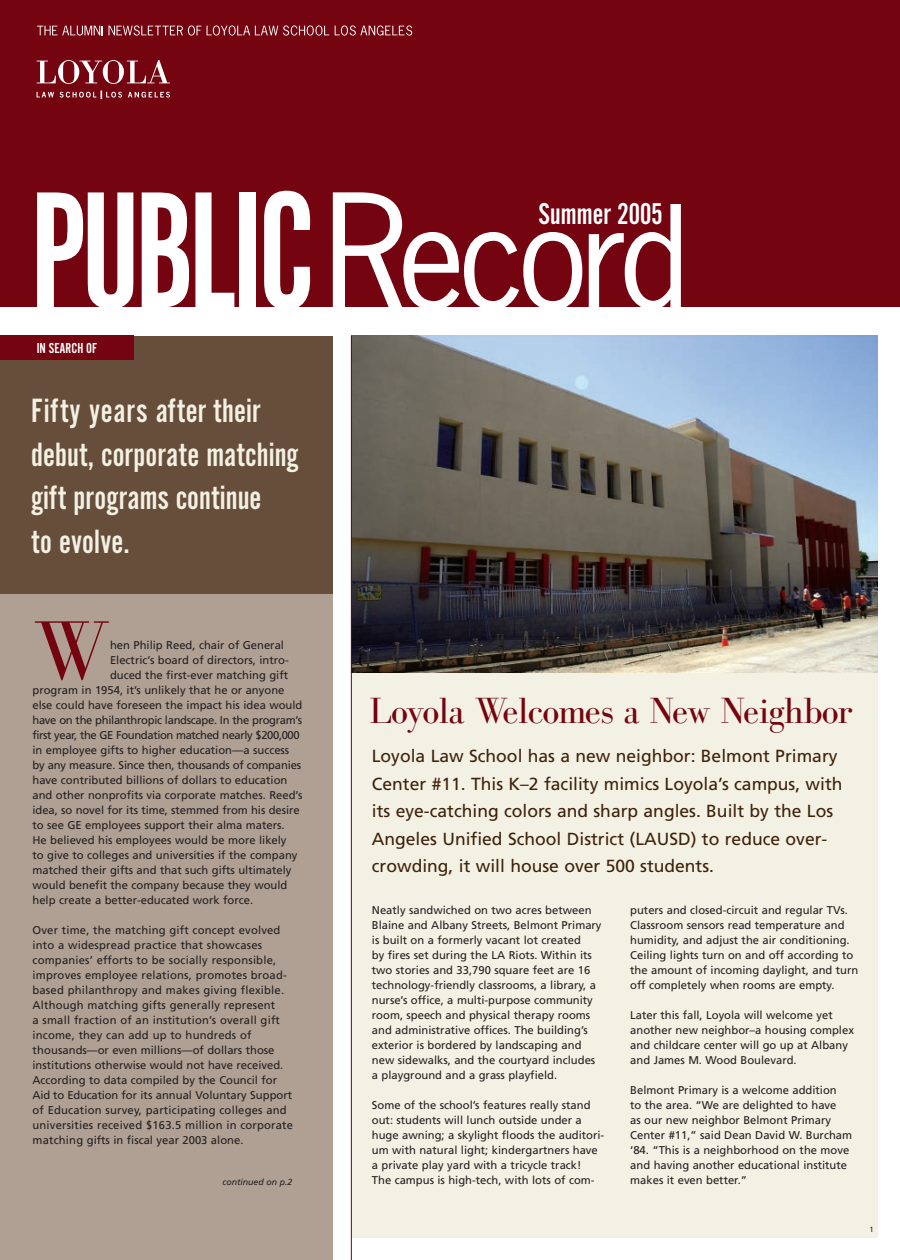
<style>
.page{position:relative;width:900px;height:1260px;background:#fff}
.page>*{position:absolute;margin:0;border:0;box-sizing:border-box;transform-origin:0 0}
.t1{font:86.38px "Bodoni FLF";color:#740410}
.t2{font:37.5px "Bodoni FLF";letter-spacing:-.02em;color:#740410}
.t3{font:35px/43.8px "Alternate Got No 2 D";letter-spacing:.005em;color:#f3f1e4}
.t4{font:31.25px "Alternate Got No 2 D";letter-spacing:.005em;color:#fff}
.t5{font:17.5px/27.5px "Frutiger";color:#3e210a}
.t6{font:15px "Alternate Got No 2 D";color:#fff}
.t7{font:11.25px/15px "Frutiger";color:#231f20}
.t8{font:11.25px "Frutiger";letter-spacing:-.03em;color:#231f20}
.t9{font:11.25px "Frutiger";letter-spacing:-.035em;color:#231f20}
.t10{font:italic 8.75px "Frutiger";color:#231f20}
.t11{font:7.5px "Frutiger";color:#231f20}
</style>
<div class="page">
<div style="left:0;top:0;width:900px;height:307px;background:#740410"></div>
<svg style="left:37px;top:25px;width:164px;height:11px"></svg>
<svg style="left:207px;top:25px;width:122px;height:11px"></svg>
<svg style="left:335px;top:25px;width:77px;height:11px"></svg>
<svg style="left:37px;top:192px;width:96px;height:115px"></svg>
<svg style="left:142px;top:192px;width:47px;height:115px"></svg>
<svg style="left:195px;top:192px;width:39px;height:115px"></svg>
<div style="left:239px;top:192px;width:16px;height:115px;background:#fff"></div>
<svg style="left:264px;top:191px;width:46px;height:116px"></svg>
<svg style="left:333px;top:192px;width:249px;height:115px"></svg>
<svg style="left:589px;top:204px;width:92px;height:103px"></svg>
<div style="left:0;top:336px;width:333px;height:924px;background:#afa093"></div>
<div style="left:351px;top:536px;width:527px;height:702px;background:#f3f1e4"></div>
<div style="left:0;top:336px;width:333px;height:258px;background:#674e3a"></div>
<img style="left:352px;top:336px;width:525px;height:337px">
<hr style="left:351px;top:336px;width:1px;height:924px;background:#740410">
<div style="left:0;top:336px;width:134px;height:24px;background:#740410"></div>
<svg style="left:37px;top:92px;width:17px;height:5px"></svg>
<svg style="left:128px;top:92px;width:42px;height:6px"></svg>
<svg style="left:37px;top:60px;width:133px;height:24px"></svg>
<svg style="left:60px;top:91px;width:62px;height:8px"></svg>
<h3 class="t6" style="left:37px;top:339px;width:62px">IN SEARCH OF</h3>
<h3 class="t3" style="left:31px;top:388px;width:269px">Fifty years after their debut, corporate matching gift programs continue<br>to evolve.</h3>
<h1 class="t1" style="left:32px;top:599px;width:79px">W</h1>
<p class="t7" style="left:110px;top:639px;width:176px">hen Philip Reed, chair of General</p>
<p class="t7" style="left:110px;top:654px;width:180px">Electric’s board of directors, intro-</p>
<p class="t7" style="left:110px;top:669px;width:180px">duced the first-ever matching gift</p>
<p class="t7" style="left:32px;top:684px;width:253px">program in 1954, it’s unlikely that he or anyone</p>
<p class="t7" style="left:32px;top:699px;width:272px">else could have foreseen the impact his idea would</p>
<p class="t8" style="left:32px;top:716px;width:271px">have on the philanthropic landscape. In the program’s</p>
<p class="t9" style="left:32px;top:731px;width:269px">first year, the GE Foundation matched nearly $200,000</p>
<p class="t7" style="left:32px;top:744px;width:258px">in employee gifts to higher education—a success</p>
<p class="t7" style="left:32px;top:759px;width:270px">by any measure. Since then, thousands of companies</p>
<p class="t7" style="left:32px;top:774px;width:256px">have contributed billions of dollars to education</p>
<p class="t7" style="left:32px;top:789px;width:271px">and other nonprofits via corporate matches. Reed’s</p>
<p class="t7" style="left:32px;top:804px;width:269px">idea, so novel for its time, stemmed from his desire</p>
<p class="t7" style="left:32px;top:819px;width:254px">to see GE employees support their alma maters.</p>
<p class="t7" style="left:32px;top:834px;width:256px">He believed his employees would be more likely</p>
<p class="t7" style="left:32px;top:849px;width:267px">to give to colleges and universities if the company</p>
<p class="t7" style="left:32px;top:864px;width:261px">matched their gifts and that such gifts ultimately</p>
<p class="t7" style="left:32px;top:879px;width:256px">would benefit the company because they would</p>
<p class="t7" style="left:32px;top:894px;width:222px">help create a better-educated work force.</p>
<p class="t7" style="left:32px;top:924px;width:262px">Over time, the matching gift concept evolved into a widespread practice that showcases companies’ efforts to be socially responsible, improves employee relations, promotes broad&shy;based philanthropy and makes giving flexible.<br>Although matching gifts generally represent<br>a small fraction of an institution’s overall gift income, they can add up to hundreds of thousands—or even millions—of dollars those institutions otherwise would not have received.<br>According to data compiled by the Council for Aid to Education for its annual Voluntary Support of Education survey, participating colleges and universities received $163.5 million in corporate matching gifts in fiscal year 2003 alone.</p>
<p class="t10" style="left:223px;top:1178px;width:71px">continued on p.2</p>
<h3 class="t4" style="left:539px;top:195px;width:126px">Summer 2005</h3>
<h2 class="t2" style="left:369px;top:688px;width:485px">Loyola Welcomes a New Neighbor</h2>
<p class="t5" style="left:372px;top:744px;width:472px">Loyola Law School has a new neighbor: Belmont Primary Center #11. This K–2 facility mimics Loyola’s campus, with its eye-catching colors and sharp angles. Built by the Los Angeles Unified School District (LAUSD) to reduce over&shy;crowding, it will house over 500 students.</p>
<p class="t7" style="left:372px;top:904px;width:231px">Neatly sandwiched on two acres between Blaine and Albany Streets, Belmont Primary is built on a formerly vacant lot created<br>by fires set during the LA Riots. Within its two stories and 33,790 square feet are 16 technology-friendly classrooms, a library, a nurse’s office, a multi-purpose community room, speech and physical therapy rooms and administrative offices. The building’s exterior is bordered by landscaping and new sidewalks, and the courtyard includes a playground and a grass playfield.</p>
<p class="t7" style="left:372px;top:1099px;width:234px">Some of the school’s features really stand out: students will lunch outside under a huge awning; a skylight floods the auditori&shy;um with natural light; kindergartners have a private play yard with a tricycle track!<br>The campus is high-tech, with lots of com-</p>
<p class="t7" style="left:630px;top:904px;width:230px">puters and closed-circuit and regular TVs.<br>Classroom sensors read temperature and humidity, and adjust the air conditioning.<br>Ceiling lights turn on and off according to the amount of incoming daylight, and turn off completely when rooms are empty.</p>
<p class="t7" style="left:630px;top:1009px;width:225px">Later this fall, Loyola will welcome yet another new neighbor–a housing complex and childcare center will go up at Albany and James M. Wood Boulevard.</p>
<p class="t7" style="left:630px;top:1084px;width:223px">Belmont Primary is a welcome addition<br>to the area. “We are delighted to have<br>as our new neighbor Belmont Primary Center #11,” said Dean David W. Burcham ‘84. “This is a neighborhood on the move and having another educational institute makes it even better.”</p>
<p class="t11" style="left:870px;top:1227px;width:6px">1</p>
</div>
